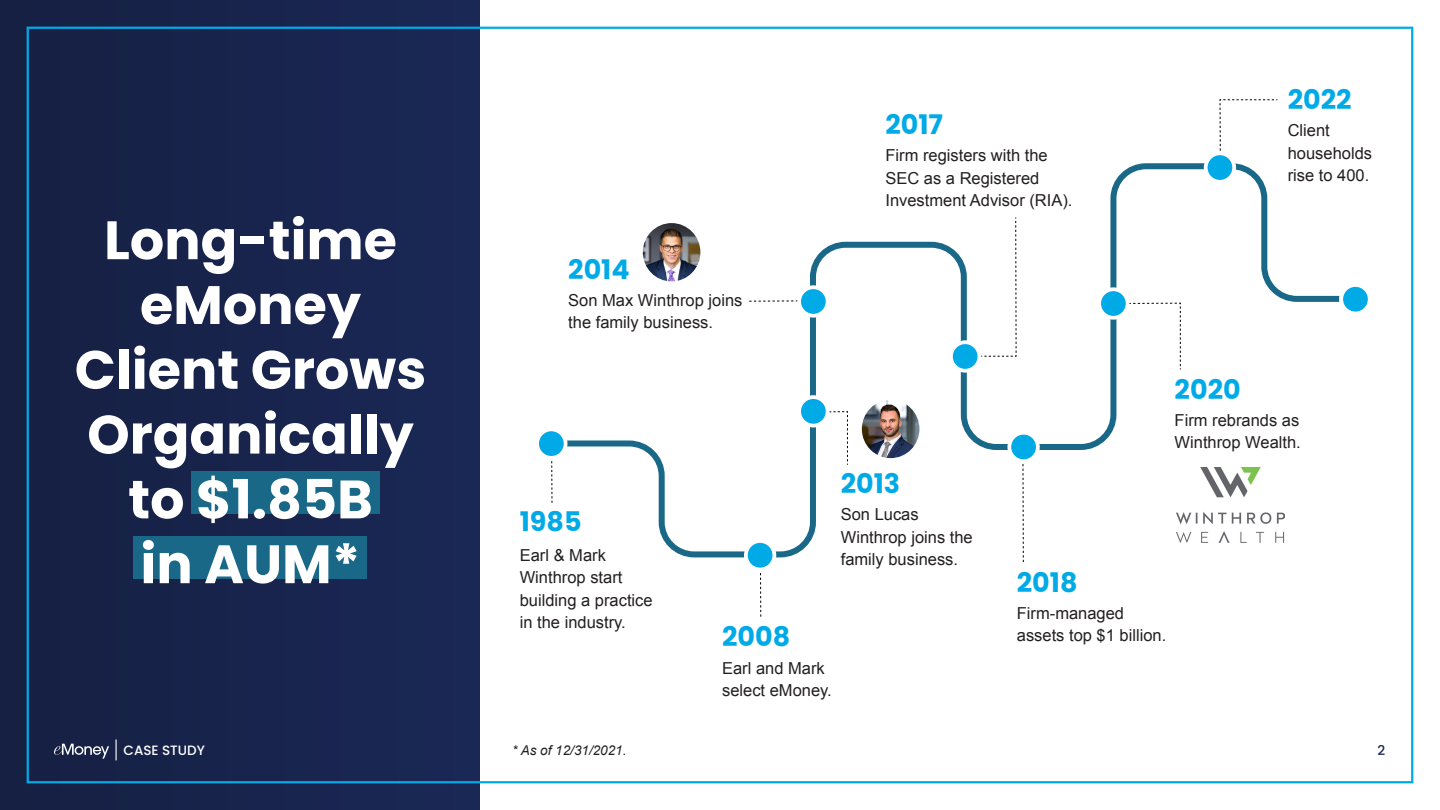
<style>
.page{position:relative;width:1440px;height:810px;background:#fff}
.page>*{position:absolute;margin:0;border:0;box-sizing:border-box;transform-origin:0 0}
.t1{font:700 54px/64.8px "Poppins";color:#fff;text-align:center}
.t2{font:700 27px "Poppins";color:#00aae7}
.t3{font:16.5px/22.5px "Arial";color:#231f20}
.t4{font:italic 13.5px "Arial";color:#231f20}
.t5{font:500 13.5px "Poppins";color:#fff}
.t6{font:500 13.5px "Poppins";color:#1a2856}
</style>
<div class="page">
<div style="left:0;top:0;width:480px;height:810px;background:#18244c"></div>
<svg style="left:54px;top:744px;width:55px;height:15px"></svg>
<svg style="left:116px;top:740px;width:1px;height:20px"></svg>
<div style="left:133px;top:536px;width:234px;height:43px;background:#1a6887"></div>
<div style="left:191px;top:471px;width:189px;height:43px;background:#1a6887"></div>
<svg style="left:760px;top:573px;width:1px;height:44px"></svg>
<svg style="left:1219px;top:99px;width:59px;height:52px"></svg>
<svg style="left:551px;top:163px;width:788px;height:397px"></svg>
<div style="left:537px;top:429px;width:29px;height:29px;background:#00aae7;border-radius:50%"></div>
<div style="left:535px;top:427px;width:32px;height:33px;border:4px solid #fff;border-radius:50%"></div>
<div style="left:746px;top:541px;width:28px;height:29px;background:#00aae7;border-radius:50%"></div>
<div style="left:744px;top:539px;width:32px;height:32px;border:4px solid #fff;border-radius:50%"></div>
<div style="left:799px;top:397px;width:29px;height:29px;background:#00aae7;border-radius:50%"></div>
<div style="left:797px;top:395px;width:33px;height:32px;border:4px solid #fff;border-radius:50%"></div>
<svg style="left:799px;top:287px;width:29px;height:29px"></svg>
<div style="left:797px;top:285px;width:33px;height:33px;border:4px solid #fff;border-radius:50%"></div>
<div style="left:951px;top:342px;width:28px;height:29px;background:#00aae7;border-radius:50%"></div>
<div style="left:949px;top:340px;width:32px;height:33px;border:4px solid #fff;border-radius:50%"></div>
<div style="left:1009px;top:433px;width:29px;height:28px;background:#00aae7;border-radius:50%"></div>
<div style="left:1007px;top:431px;width:33px;height:32px;border:4px solid #fff;border-radius:50%"></div>
<svg style="left:1099px;top:289px;width:29px;height:29px"></svg>
<div style="left:1097px;top:287px;width:33px;height:33px;border:4px solid #fff;border-radius:50%"></div>
<div style="left:1341px;top:285px;width:29px;height:28px;background:#00aae7;border-radius:50%"></div>
<div style="left:1339px;top:283px;width:33px;height:32px;border:4px solid #fff;border-radius:50%"></div>
<div style="left:1206px;top:153px;width:28px;height:29px;background:#00aae7;border-radius:50%"></div>
<div style="left:1204px;top:151px;width:32px;height:33px;border:4px solid #fff;border-radius:50%"></div>
<img style="left:1176px;top:468px;width:108px;height:75px">
<img style="left:643px;top:223px;width:57px;height:58px">
<img style="left:862px;top:400px;width:57px;height:58px">
<h1 class="t1" style="left:75px;top:208px;width:353px">Long-time eMoney<br>Client Grows<br>Organically to $1.85B<br>in AUM*</h1>
<h2 class="t2" style="left:885px;top:109px;width:59px">2017</h2>
<p class="t3" style="left:885px;top:144px;width:189px">Firm registers with the<br>SEC as a Registered<br>Investment Advisor (RIA).</p>
<h2 class="t2" style="left:1288px;top:84px;width:65px">2022</h2>
<p class="t3" style="left:1288px;top:119px;width:86px">Client households rise to 400.</p>
<h2 class="t2" style="left:568px;top:254px;width:63px">2014</h2>
<p class="t3" style="left:568px;top:289px;width:176px">Son Max Winthrop joins the family business.</p>
<h2 class="t2" style="left:520px;top:506px;width:63px">1985</h2>
<p class="t3" style="left:520px;top:544px;width:134px">Earl &amp; Mark<br>Winthrop start building a practice in the industry.</p>
<h2 class="t2" style="left:841px;top:468px;width:61px">2013</h2>
<p class="t3" style="left:841px;top:503px;width:133px">Son Lucas<br>Winthrop joins the family business.</p>
<h2 class="t2" style="left:722px;top:621px;width:70px">2008</h2>
<p class="t3" style="left:722px;top:657px;width:111px">Earl and Mark select eMoney.</p>
<h2 class="t2" style="left:1175px;top:374px;width:68px">2020</h2>
<p class="t3" style="left:1175px;top:409px;width:128px">Firm rebrands as<br>Winthrop Wealth.</p>
<h2 class="t2" style="left:1017px;top:567px;width:62px">2018</h2>
<p class="t3" style="left:1017px;top:602px;width:151px">Firm-managed assets top $1 billion.</p>
<p class="t5" style="left:124px;top:742px;width:83px">CASE STUDY</p>
<p class="t6" style="left:1377px;top:742px;width:9px">2</p>
<p class="t4" style="left:512px;top:741px;width:116px">* As of 12/31/2021.</p>
</div>
